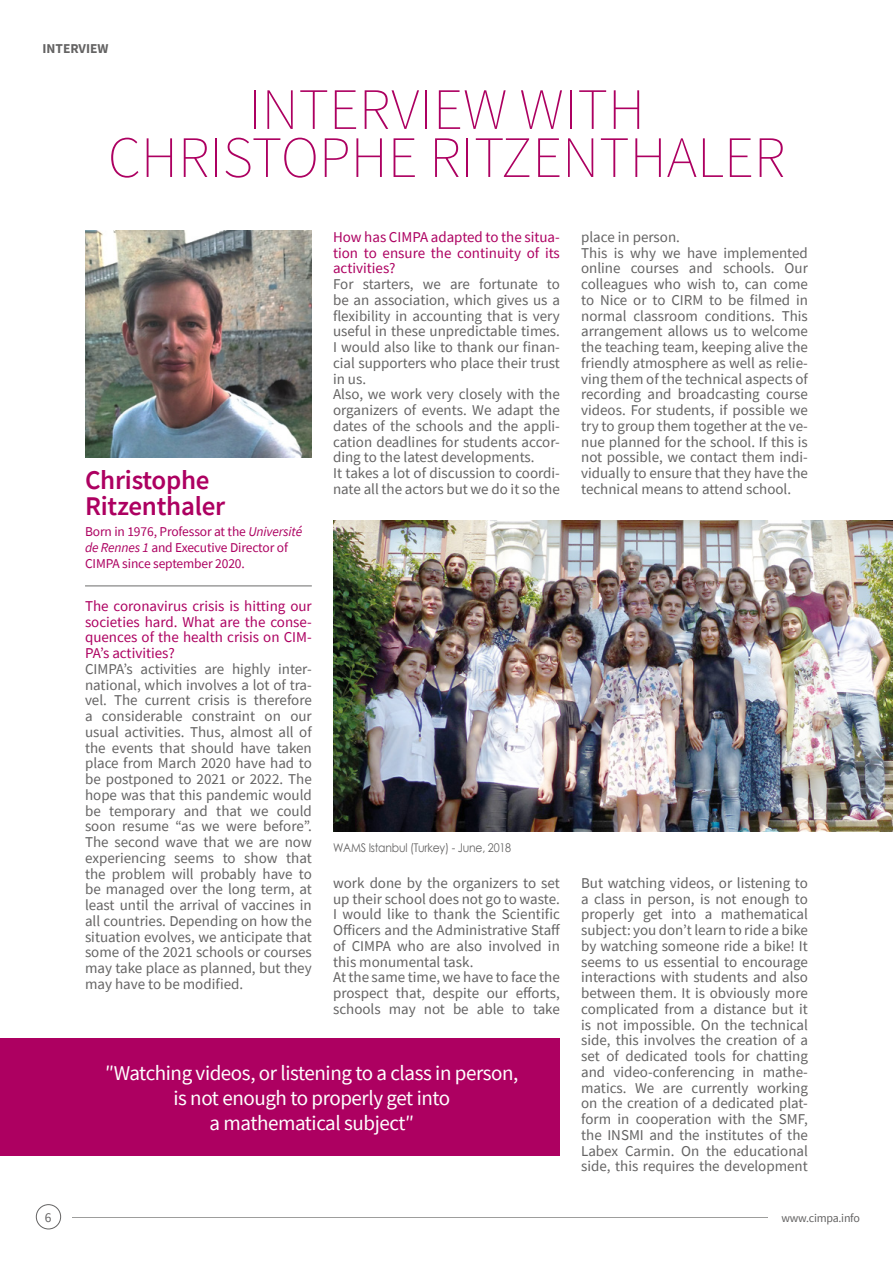
<style>
.page{position:relative;width:893px;height:1263px;background:#fff}
.page>*{position:absolute;margin:0;border:0;box-sizing:border-box;transform-origin:0 0}
.t1{font:200 58.5px/48px "Source Sans Pro";color:#ad0061;text-align:center}
.t2{font:600 27px/25.5px "Source Sans Pro";letter-spacing:-.01em;color:#ad0061}
.t3{font:21px/25.2px "Source Sans Pro";letter-spacing:-.02em;color:#fff;text-align:center}
.t4{font:15px/15.8px "Source Sans Pro";color:#646363}
.t5{font:15px/15.8px "Source Sans Pro";color:#ad0061;text-align:justify}
.t6{font:13.5px/16.2px "Source Sans Pro";letter-spacing:-.01em;color:#ad0061}
.t7{font:700 13.5px "Source Sans Pro";color:#646363}
.t8{font:13.5px "Source Sans Pro";color:#646363}
.t9{font:12px "Century Gothic";letter-spacing:-.02em;color:#646363;scale:.9 1}
.t10{font:12px "Source Sans Pro";letter-spacing:-.02em;color:#646363}
.s1{font-style:italic}
</style>
<div class="page">
<div style="left:0;top:1038px;width:560px;height:118px;background:#ad0061"></div>
<img style="left:333px;top:520px;width:560px;height:312px">
<img style="left:85px;top:231px;width:227px;height:226px">
<hr style="left:85px;top:585px;width:227px;height:2px;background:#9d9d9c">
<div style="left:36px;top:1204px;width:25px;height:25px;border:1px solid #646363;border-radius:50%"></div>
<hr style="left:72px;top:1217px;width:695px;height:1px;background:#9d9d9c">
<p class="t7" style="left:43px;top:39px;width:67px">INTERVIEW</p>
<h1 class="t1" style="left:108px;top:86px;width:679px">INTERVIEW WITH<br>CHRISTOPHE RITZENTHALER</h1>
<h2 class="t2" style="left:85px;top:467px;width:142px">Christophe<br>Ritzenthaler</h2>
<p class="t6" style="left:85px;top:523px;width:219px">Born in 1976, Professor at the <span class="s1">Université de Rennes 1</span> and Executive Director of<br>CIMPA since september 2020.</p>
<p class="t5" style="left:85px;top:598px;width:228px">The coronavirus crisis is hitting our societies hard. What are the conse&shy;quences of the health crisis on CIM-PA’s activities?</p>
<p class="t4" style="left:85px;top:661px;width:228px;text-align:justify">CIMPA’s activities are highly inter&shy;national, which involves a lot of tra&shy;vel. The current crisis is therefore a considerable constraint on our usual activities. Thus, almost all of the events that should have taken place from March 2020 have had to be postponed to 2021 or 2022. The hope was that this pandemic would be temporary and that we could soon resume “as we were before”.<br>The second wave that we are now experiencing seems to show that the problem will probably have to be managed over the long term, at least until the arrival of vaccines in all countries. Depending on how the situation evolves, we anticipate that some of the 2021 schools or courses may take place as planned, but they may have to be modified.</p>
<p class="t5" style="left:333px;top:229px;width:228px">How has CIMPA adapted to the situa&shy;tion to ensure the continuity of its activities?</p>
<p class="t4" style="left:333px;top:276px;width:228px">For starters, we are fortunate to be an association, which gives us a flexibility in accounting that is very useful in these unpredictable times.<br>I would also like to thank our finan&shy;cial supporters who place their trust in us.<br>Also, we work very closely with the organizers of events. We adapt the dates of the schools and the appli&shy;cation deadlines for students accor&shy;ding to the latest developments.<br>It takes a lot of discussion to coordi&shy;nate all the actors but we do it so the</p>
<p class="t9" style="left:333px;top:840px;width:199px">WAMS Istanbul (Turkey) - June, 2018</p>
<p class="t4" style="left:333px;top:875px;width:229px">work done by the organizers to set up their school does not go to waste.<br>I would like to thank the Scientific Officers and the Administrative Staff of CIMPA who are also involved in this monumental task.<br>At the same time, we have to face the prospect that, despite our efforts, schools may not be able to take</p>
<h3 class="t3" style="left:105px;top:1060px;width:415px">″Watching videos, or listening to a class in person, is not enough to properly get into<br>a mathematical subject″</h3>
<p class="t4" style="left:581px;top:229px;width:228px">place in person.<br>This is why we have implemented online courses and schools. Our colleagues who wish to, can come to Nice or to CIRM to be filmed in normal classroom conditions. This arrangement allows us to welcome the teaching team, keeping alive the friendly atmosphere as well as relie&shy;ving them of the technical aspects of recording and broadcasting course videos. For students, if possible we try to group them together at the ve&shy;nue planned for the school. If this is not possible, we contact them indi&shy;vidually to ensure that they have the technical means to attend school.</p>
<p class="t4" style="left:581px;top:875px;width:228px;text-align:justify">But watching videos, or listening to a class in person, is not enough to properly get into a mathematical subject: you don’t learn to ride a bike by watching someone ride a bike! It seems to us essential to encourage interactions with students and also between them. It is obviously more complicated from a distance but it is not impossible. On the technical side, this involves the creation of a set of dedicated tools for chatting and video-conferencing in mathe&shy;matics. We are currently working on the creation of a dedicated plat&shy;form in cooperation with the SMF, the INSMI and the institutes of the Labex Carmin. On the educational side, this requires the development</p>
<p class="t8" style="left:45px;top:1208px;width:8px">6</p>
<p class="t10" style="left:782px;top:1210px;width:80px">www.cimpa.info</p>
</div>
